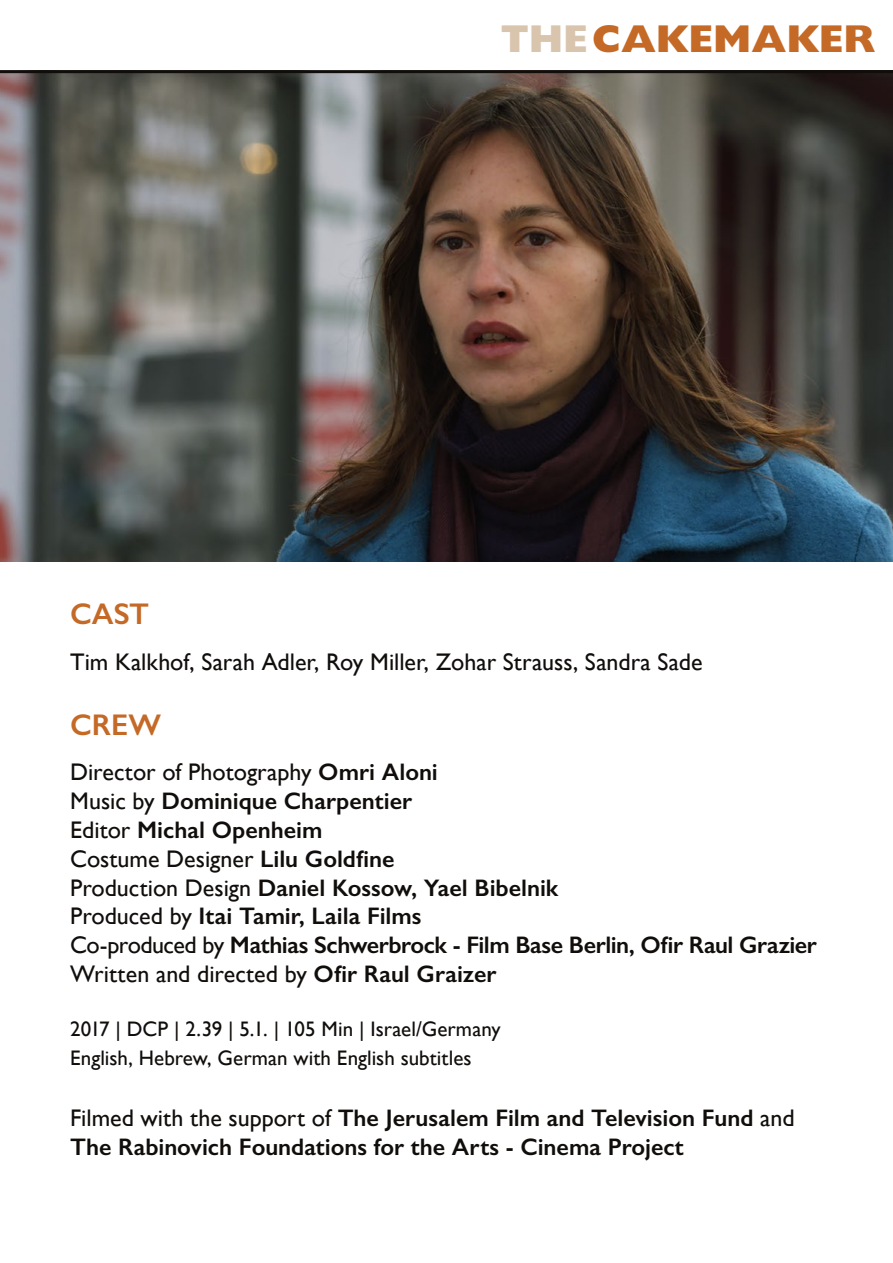
<style>
.page{position:relative;width:893px;height:1263px;background:#fff}
.page>*{position:absolute;margin:0;border:0;box-sizing:border-box;transform-origin:0 0}
.t1{font:800 39px "Gill Sans";color:#c46926}
.t2{font:600 30px "Gill Sans";color:#c46926}
.t3{font:600 24px/28.8px "Gill Sans";color:#100d0b}
.t4{font:24px "Gill Sans";color:#100d0b}
.t5{font:21px/28.8px "Gill Sans";color:#100d0b}
.s1{color:#d9c4ae}
.s2{font-weight:400}
</style>
<div class="page">
<img style="left:0;top:73px;width:893px;height:488px">
<hr style="left:0;top:70px;width:893px;height:3px;background:#100d0b">
<h1 class="t1" style="left:501px;top:16px;width:376px"><span class="s1">THE</span>CAKEMAKER</h1>
<p class="t2" style="left:70px;top:596px;width:80px">CAST</p>
<p class="t4" style="left:70px;top:647px;width:634px">Tim Kalkhof, Sarah Adler, Roy Miller, Zohar Strauss, Sandra Sade</p>
<p class="t2" style="left:70px;top:707px;width:92px">CREW</p>
<p class="t3" style="left:70px;top:758px;width:748px"><span class="s2">Director of Photography</span> Omri Aloni<br><span class="s2">Music by</span> Dominique Charpentier<br><span class="s2">Editor</span> Michal Openheim<br><span class="s2">Costume Designer</span> Lilu Goldfine<br><span class="s2">Production Design</span> Daniel Kossow, Yael Bibelnik<br><span class="s2">Produced by</span> Itai Tamir, Laila Films<br><span class="s2">Co-produced by</span> Mathias Schwerbrock - Film Base Berlin, Ofir Raul Grazier <span class="s2">Written and directed by</span> Ofir Raul Graizer</p>
<p class="t5" style="left:70px;top:1014px;width:432px">2017 | DCP | 2.39 | 5.1. | 105 Min | Israel/Germany<br>English, Hebrew, German with English subtitles</p>
<p class="t3" style="left:70px;top:1103px;width:726px"><span class="s2">Filmed with the support of</span> The Jerusalem Film and Television Fund <span class="s2">and<br></span>The Rabinovich Foundations for the Arts - Cinema Project</p>
</div>
